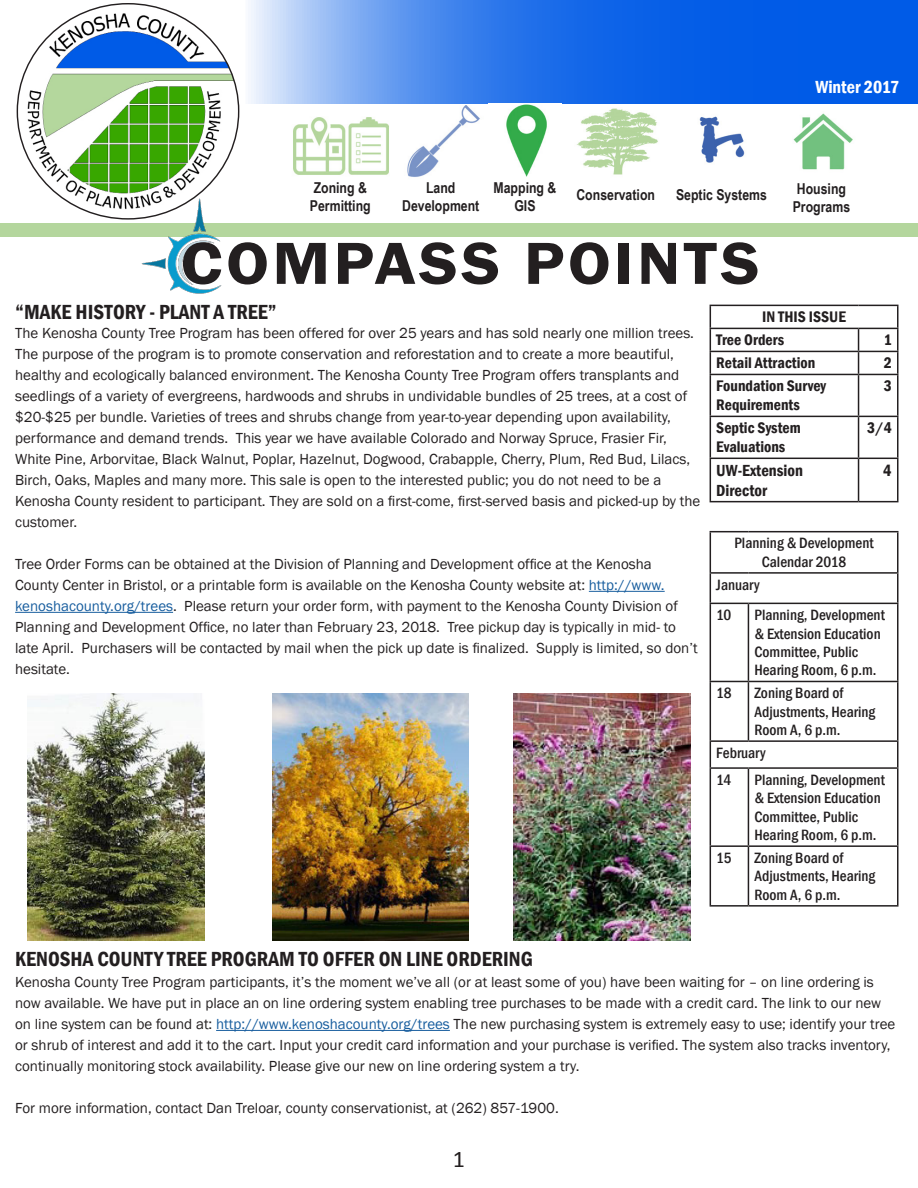
<style>
.page{position:relative;width:918px;height:1188px;background:#fff}
.page>*{position:absolute;margin:0;border:0;box-sizing:border-box;transform-origin:0 0}
.t1{font:600 61.5px "Franklin Gothic";letter-spacing:.05em;color:#231f20;scale:1.09 1}
.t2{font:24px "Calibri";color:#231f20}
.t3{font:600 condensed 21px "Franklin Gothic";color:#231f20}
.t4{font:600 condensed 18px "Franklin Gothic";color:#fff}
.t5{font:600 condensed 16.5px/19.8px "Franklin Gothic";color:#231f20}
.t6{font:600 condensed 15.75px/18.9px "Franklin Gothic";color:#231f20}
.t7{font:500 condensed 15.3px/18.5px "Franklin Gothic";color:#231f20}
.t8{font:15px/21px "Franklin Gothic";color:#231f20}
.t9{font:700 15px/18px "Arial Narrow";color:#231f20;text-align:center}
.s1{color:#175d9e}
</style>
<div class="page">
<img style="left:23px;top:9px;width:216px;height:202px">
<svg style="left:248px;top:0;width:670px;height:104px;background:#347ceb"></svg>
<img style="left:293px;top:117px;width:96px;height:58px">
<img style="left:407px;top:106px;width:73px;height:71px">
<img style="left:506px;top:104px;width:41px;height:73px">
<img style="left:577px;top:108px;width:81px;height:67px">
<img style="left:699px;top:116px;width:46px;height:47px">
<img style="left:793px;top:113px;width:60px;height:57px">
<div style="left:0;top:223px;width:918px;height:14px;background:#b4d69d"></div>
<img style="left:133px;top:196px;width:104px;height:98px">
<hr style="left:710px;top:305px;width:149px;height:1px;background:#231f20">
<hr style="left:859px;top:305px;width:39px;height:1px;background:#231f20">
<hr style="left:710px;top:328px;width:149px;height:1px;background:#231f20">
<hr style="left:859px;top:328px;width:39px;height:1px;background:#231f20">
<hr style="left:710px;top:351px;width:149px;height:1px;background:#231f20">
<svg style="left:710px;top:306px;width:1px;height:68px"></svg>
<hr style="left:859px;top:351px;width:39px;height:1px;background:#231f20">
<svg style="left:858px;top:329px;width:1px;height:45px"></svg>
<svg style="left:897px;top:306px;width:1px;height:68px"></svg>
<hr style="left:710px;top:374px;width:149px;height:1px;background:#231f20">
<hr style="left:710px;top:375px;width:1px;height:41px;background:#231f20">
<hr style="left:859px;top:374px;width:39px;height:1px;background:#231f20">
<hr style="left:858px;top:375px;width:1px;height:41px;background:#231f20">
<hr style="left:897px;top:375px;width:1px;height:41px;background:#231f20">
<hr style="left:710px;top:416px;width:149px;height:1px;background:#231f20">
<hr style="left:710px;top:417px;width:1px;height:41px;background:#231f20">
<hr style="left:859px;top:416px;width:39px;height:1px;background:#231f20">
<hr style="left:858px;top:417px;width:1px;height:41px;background:#231f20">
<hr style="left:897px;top:417px;width:1px;height:41px;background:#231f20">
<hr style="left:710px;top:458px;width:149px;height:1px;background:#231f20">
<hr style="left:710px;top:459px;width:1px;height:42px;background:#231f20">
<hr style="left:859px;top:458px;width:39px;height:1px;background:#231f20">
<hr style="left:858px;top:459px;width:1px;height:42px;background:#231f20">
<hr style="left:897px;top:459px;width:1px;height:42px;background:#231f20">
<hr style="left:710px;top:501px;width:149px;height:1px;background:#231f20">
<hr style="left:859px;top:501px;width:39px;height:1px;background:#231f20">
<hr style="left:710px;top:531px;width:38px;height:1px;background:#231f20">
<hr style="left:710px;top:532px;width:1px;height:40px;background:#231f20">
<hr style="left:748px;top:531px;width:150px;height:1px;background:#231f20">
<hr style="left:897px;top:532px;width:1px;height:40px;background:#231f20">
<hr style="left:710px;top:572px;width:38px;height:2px;background:#231f20">
<svg style="left:710px;top:574px;width:1px;height:29px"></svg>
<hr style="left:748px;top:572px;width:150px;height:2px;background:#231f20">
<svg style="left:897px;top:574px;width:1px;height:29px"></svg>
<hr style="left:710px;top:603px;width:38px;height:1px;background:#231f20">
<hr style="left:710px;top:604px;width:1px;height:77px;background:#231f20">
<hr style="left:748px;top:603px;width:150px;height:1px;background:#231f20">
<hr style="left:748px;top:604px;width:1px;height:77px;background:#231f20">
<hr style="left:897px;top:604px;width:1px;height:77px;background:#231f20">
<hr style="left:710px;top:681px;width:38px;height:1px;background:#231f20">
<hr style="left:710px;top:682px;width:1px;height:58px;background:#231f20">
<hr style="left:748px;top:681px;width:150px;height:1px;background:#231f20">
<hr style="left:748px;top:682px;width:1px;height:58px;background:#231f20">
<hr style="left:897px;top:682px;width:1px;height:58px;background:#231f20">
<hr style="left:710px;top:740px;width:38px;height:2px;background:#231f20">
<svg style="left:710px;top:742px;width:1px;height:25px"></svg>
<hr style="left:748px;top:740px;width:150px;height:2px;background:#231f20">
<svg style="left:897px;top:742px;width:1px;height:25px"></svg>
<hr style="left:710px;top:767px;width:38px;height:2px;background:#231f20">
<hr style="left:710px;top:769px;width:1px;height:76px;background:#231f20">
<hr style="left:748px;top:767px;width:150px;height:2px;background:#231f20">
<hr style="left:748px;top:769px;width:1px;height:76px;background:#231f20">
<hr style="left:897px;top:769px;width:1px;height:76px;background:#231f20">
<hr style="left:710px;top:845px;width:38px;height:2px;background:#231f20">
<hr style="left:710px;top:847px;width:1px;height:58px;background:#231f20">
<hr style="left:748px;top:845px;width:150px;height:2px;background:#231f20">
<hr style="left:748px;top:847px;width:1px;height:58px;background:#231f20">
<hr style="left:897px;top:847px;width:1px;height:58px;background:#231f20">
<hr style="left:710px;top:905px;width:38px;height:2px;background:#231f20">
<hr style="left:748px;top:905px;width:150px;height:2px;background:#231f20">
<hr style="left:589px;top:591px;width:76px;height:1px;background:#175d9e">
<hr style="left:15px;top:612px;width:158px;height:1px;background:#175d9e">
<img style="left:27px;top:694px;width:177px;height:246px">
<img style="left:273px;top:694px;width:196px;height:246px">
<img style="left:513px;top:694px;width:178px;height:246px">
<hr style="left:216px;top:1030px;width:234px;height:1px;background:#175d9e">
<p class="t4" style="left:815px;top:75px;width:85px">Winter 2017</p>
<p class="t9" style="left:314px;top:178px;width:55px">Zoning &amp;</p>
<p class="t9" style="left:310px;top:196px;width:62px">Permitting</p>
<p class="t9" style="left:426px;top:178px;width:31px">Land</p>
<p class="t9" style="left:402px;top:196px;width:79px">Development</p>
<p class="t9" style="left:494px;top:178px;width:64px">Mapping &amp;<br>GIS</p>
<p class="t9" style="left:576px;top:185px;width:80px">Conservation</p>
<p class="t9" style="left:676px;top:185px;width:92px">Septic Systems</p>
<p class="t9" style="left:797px;top:179px;width:51px">Housing</p>
<p class="t9" style="left:793px;top:197px;width:59px">Programs</p>
<p class="t1" style="left:181px;top:225px;width:533px">COMPASS POINTS</p>
<p class="t3" style="left:15px;top:298px;width:263px">“MAKE HISTORY - PLANT A TREE”</p>
<p class="t8" style="left:15px;top:323px;width:687px">The Kenosha County Tree Program has been offered for over 25 years and has sold nearly one million trees.<br>The purpose of the program is to promote conservation and reforestation and to create a more beautiful, healthy and ecologically balanced environment. The Kenosha County Tree Program offers transplants and seedlings of a variety of evergreens, hardwoods and shrubs in undividable bundles of 25 trees, at a cost of $20-$25 per bundle. Varieties of trees and shrubs change from year-to-year depending upon availability, performance and demand trends. This year we have available Colorado and Norway Spruce, Frasier Fir, White Pine, Arborvitae, Black Walnut, Poplar, Hazelnut, Dogwood, Crabapple, Cherry, Plum, Red Bud, Lilacs, Birch, Oaks, Maples and many more. This sale is open to the interested public; you do not need to be a Kenosha County resident to participant. They are sold on a first-come, first-served basis and picked-up by the customer.</p>
<p class="t8" style="left:15px;top:554px;width:684px">Tree Order Forms can be obtained at the Division of Planning and Development office at the Kenosha County Center in Bristol, or a printable form is available on the Kenosha County website at: <span class="s1">http://www. kenoshacounty.org/trees</span>. Please return your order form, with payment to the Kenosha County Division of Planning and Development Office, no later than February 23, 2018. Tree pickup day is typically in mid- to late April. Purchasers will be contacted by mail when the pick up date is finalized. Supply is limited, so don’t hesitate.</p>
<p class="t6" style="left:762px;top:307px;width:85px">IN THIS ISSUE</p>
<p class="t6" style="left:716px;top:331px;width:70px">Tree Orders</p>
<p class="t6" style="left:884px;top:331px;width:10px">1</p>
<p class="t6" style="left:716px;top:354px;width:101px">Retail Attraction</p>
<p class="t6" style="left:884px;top:354px;width:10px">2</p>
<p class="t6" style="left:716px;top:377px;width:111px">Foundation Survey<br>Requirements</p>
<p class="t6" style="left:884px;top:377px;width:10px">3</p>
<p class="t6" style="left:716px;top:418px;width:86px">Septic System<br>Evaluations</p>
<p class="t6" style="left:867px;top:418px;width:26px">3/4</p>
<p class="t5" style="left:716px;top:460px;width:88px">UW-Extension<br>Director</p>
<p class="t5" style="left:883px;top:460px;width:10px">4</p>
<p class="t7" style="left:734px;top:534px;width:141px;text-align:center">Planning &amp; Development<br>Calendar 2018</p>
<p class="t7" style="left:716px;top:575px;width:45px">January</p>
<p class="t7" style="left:716px;top:606px;width:17px">10</p>
<p class="t7" style="left:754px;top:606px;width:132px">Planning, Development &amp; Extension Education<br>Committee, Public<br>Hearing Room, 6 p.m.</p>
<p class="t7" style="left:716px;top:684px;width:17px">18</p>
<p class="t7" style="left:754px;top:684px;width:122px">Zoning Board of<br>Adjustments, Hearing<br>Room A, 6 p.m.</p>
<p class="t7" style="left:716px;top:743px;width:51px">February</p>
<p class="t7" style="left:716px;top:770px;width:17px">14</p>
<p class="t7" style="left:754px;top:770px;width:132px">Planning, Development &amp; Extension Education<br>Committee, Public<br>Hearing Room, 6 p.m.</p>
<p class="t7" style="left:716px;top:848px;width:17px">15</p>
<p class="t7" style="left:754px;top:848px;width:122px">Zoning Board of<br>Adjustments, Hearing<br>Room A, 6 p.m.</p>
<p class="t3" style="left:15px;top:945px;width:519px">KENOSHA COUNTY TREE PROGRAM TO OFFER ON LINE ORDERING</p>
<p class="t8" style="left:15px;top:972px;width:882px">Kenosha County Tree Program participants, it’s the moment we’ve all (or at least some of you) have been waiting for – on line ordering is now available. We have put in place an on line ordering system enabling tree purchases to be made with a credit card. The link to our new on line system can be found at: <span class="s1">http://www.kenoshacounty.org/trees</span> The new purchasing system is extremely easy to use; identify your tree or shrub of interest and add it to the cart. Input your credit card information and your purchase is verified. The system also tracks inventory, continually monitoring stock availability. Please give our new on line ordering system a try.</p>
<p class="t8" style="left:15px;top:1098px;width:545px">For more information, contact Dan Treloar, county conservationist, at (262) 857-1900.</p>
<p class="t2" style="left:453px;top:1144px;width:14px">1</p>
</div>
